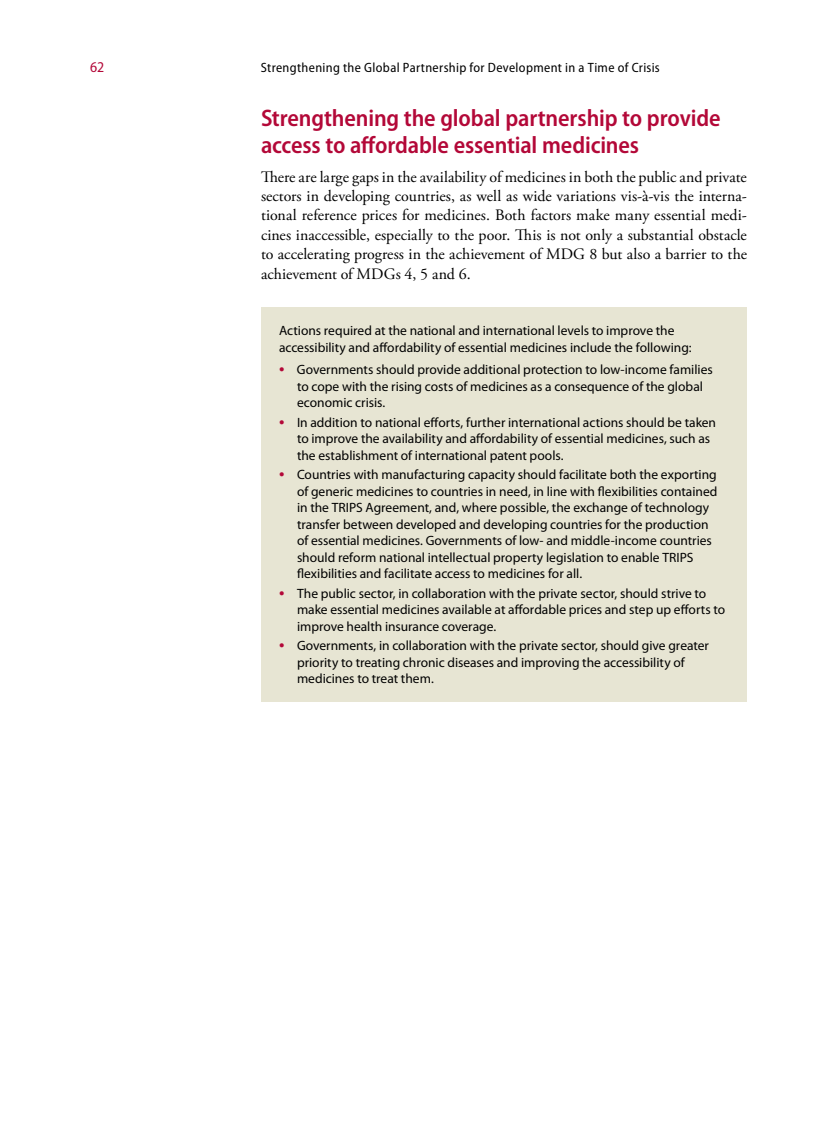
<style>
.page{position:relative;width:837px;height:1134px;background:#fff}
.page>*{position:absolute;margin:0;border:0;box-sizing:border-box;transform-origin:0 0}
.t1{font:600 semi-condensed 24px/27px "Myriad Pro";letter-spacing:-.005em;color:#b30838}
.t2{font:15.9px/19.5px "Adobe Garamond Pro";letter-spacing:-.005em;color:#000;text-align:justify}
.t3{font:semi-condensed 15px "Myriad Pro";color:#b30838}
.t4{font:13.5px/16.5px "Myriad Pro";color:#000}
.t5{font:semi-condensed 13.5px "Myriad Pro";letter-spacing:.025em;color:#000}
.s1{font-weight:600;font-stretch:semi-condensed;font-size:18px;color:#b30838}
</style>
<div class="page">
<div style="left:261px;top:307px;width:486px;height:394px;background:#e7e5d3"></div>
<p class="t3" style="left:90px;top:59px;width:16px">62</p>
<p class="t5" style="left:261px;top:60px;width:400px">Strengthening the Global Partnership for Development in a Time of Crisis</p>
<h1 class="t1" style="left:261px;top:105px;width:461px">Strengthening the global partnership to provide access to affordable essential medicines</h1>
<p class="t2" style="left:261px;top:167px;width:487px">There are large gaps in the availability of medicines in both the public and private sectors in developing countries, as well as wide variations vis-à-vis the interna&shy;tional reference prices for medicines. Both factors make many essential medi&shy;cines inaccessible, especially to the poor. This is not only a substantial obstacle to accelerating progress in the achievement of MDG 8 but also a barrier to the achievement of MDGs 4, 5 and 6.</p>
<p class="t4" style="left:279px;top:322px;width:414px">Actions required at the national and international levels to improve the accessibility and affordability of essential medicines include the following:</p>
<p class="t4" style="left:297px;top:361px;width:417px;text-indent:-18px"><span class="s1">•</span> Governments should provide additional protection to low-income families to cope with the rising costs of medicines as a consequence of the global economic crisis.</p>
<p class="t4" style="left:297px;top:414px;width:421px;text-indent:-18px"><span class="s1">•</span> In addition to national efforts, further international actions should be taken to improve the availability and affordability of essential medicines, such as the establishment of international patent pools.</p>
<p class="t4" style="left:297px;top:466px;width:422px;text-indent:-18px"><span class="s1">•</span> Countries with manufacturing capacity should facilitate both the exporting of generic medicines to countries in need, in line with flexibilities contained in the TRIPS Agreement, and, where possible, the exchange of technology transfer between developed and developing countries for the production of essential medicines. Governments of low- and middle-income countries should reform national intellectual property legislation to enable TRIPS flexibilities and facilitate access to medicines for all.</p>
<p class="t4" style="left:297px;top:585px;width:430px;text-indent:-18px"><span class="s1">•</span> The public sector, in collaboration with the private sector, should strive to make essential medicines available at affordable prices and step up efforts to improve health insurance coverage.</p>
<p class="t4" style="left:297px;top:637px;width:414px;text-indent:-18px"><span class="s1">•</span> Governments, in collaboration with the private sector, should give greater priority to treating chronic diseases and improving the accessibility of medicines to treat them.</p>
</div>
